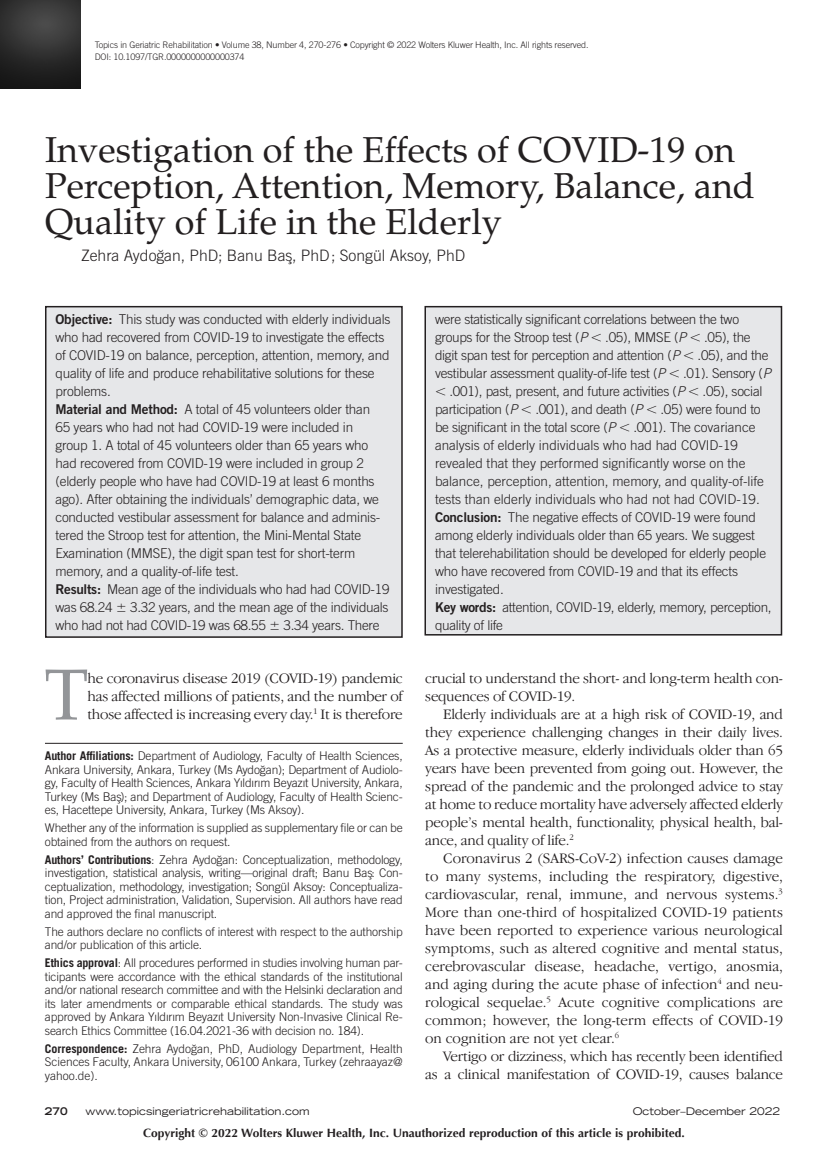
<style>
.page{position:relative;width:837px;height:1161px;background:#fff}
.page>*{position:absolute;margin:0;border:0;box-sizing:border-box;transform-origin:0 0}
.AOPara{font:72.15px "Palatino";color:#939598}
.ArticleTitle{font:36px/36px "Palatino";color:#231f20}
.ArticleAU{font:300 15.75px "Trade Gothic";color:#231f20}
.Para{font:300 15px/18px "Garamond IT Cby BT";letter-spacing:-.015em;color:#231f20;text-align:justify}
.AOPara-2{font:300 15px/18px "Garamond IT Cby BT";letter-spacing:-.015em;color:#231f20;text-align:justify}
.AbstractParaFL{font:300 13.5px/18px "Trade Gothic";letter-spacing:-.015em;color:#231f20}
.AbstractParaFLFirst{font:300 13.5px/18px "Trade Gothic";letter-spacing:-.015em;color:#231f20}
.Kwd{font:300 13.5px/18px "Trade Gothic";letter-spacing:-.02em;color:#231f20}
.AuthorNotes{font:300 12px/13.5px "Trade Gothic";letter-spacing:-.015em;color:#231f20;text-align:justify}
.ArticleAffl{font:300 12px/13.5px "Trade Gothic";letter-spacing:-.015em;color:#231f20;text-align:justify}
.t1{font:700 12px "Optima";color:#231f20}
.t2{font:expanded 10.5px "Trade Gothic LH";color:#231f20}
.t3{font:700 expanded 10.5px "Trade Gothic LH";color:#231f20}
.t4{font:300 9px "Trade Gothic";letter-spacing:-.015em;color:#231f20}
.s1{font-family:"Trade Gothic Bold Two";font-weight:400}
.s2{font-weight:700}
.s3{font-style:italic}
</style>
<div class="page">
<hr style="left:45px;top:743px;width:358px;height:1px;background:#231f20">
<div style="left:46px;top:307px;width:356px;height:330px;background:#e6e7e9"></div>
<div style="left:45px;top:306px;width:358px;height:332px;border:2px solid #231f20"></div>
<div style="left:425px;top:307px;width:357px;height:328px;background:#e6e7e9"></div>
<div style="left:424px;top:306px;width:358px;height:330px;border:2px solid #231f20"></div>
<img style="left:0;top:0;width:81px;height:88px">
<p class="t4" style="left:95px;top:39px;width:495px">Topics in Geriatric Rehabilitation • Volume 38, Number 4, 270-276 • Copyright © 2022 Wolters Kluwer Health, Inc. All rights reserved.</p>
<p class="t4" style="left:95px;top:51px;width:151px">DOI: 10.1097/TGR.0000000000000374</p>
<p class="ArticleTitle" style="left:45px;top:133px;width:711px">Investigation of the Effects of COVID-19 on<br>Perception, Attention, Memory, Balance, and<br>Quality of Life in the Elderly</p>
<p class="ArticleAU" style="left:81px;top:246px;width:386px">Zehra Aydog˘an, PhD; Banu Bas¸, PhD; Songü l Aksoy, PhD</p>
<p class="AbstractParaFLFirst" style="left:56px;top:310px;width:336px"><span class="s1">Objective:</span> This study was conducted with elderly individuals who had recovered from COVID-19 to investigate the effects of COVID-19 on balance, perception, attention, memory, and quality of life and produce rehabilitative solutions for these problems.</p>
<p class="AbstractParaFL" style="left:56px;top:400px;width:326px"><span class="s1">Material and Method:</span> A total of 45 volunteers older than 65 years who had not had COVID-19 were included in group 1. A total of 45 volunteers older than 65 years who had recovered from COVID-19 were included in group 2 (elderly people who have had COVID-19 at least 6 months ago). After obtaining the individuals’ demographic data, we conducted vestibular assessment for balance and adminis&shy;tered the Stroop test for attention, the Mini-Mental State Examination (MMSE), the digit span test for short-term memory, and a quality-of-life test.</p>
<p class="AbstractParaFL" style="left:56px;top:580px;width:336px"><span class="s1">Results:</span> Mean age of the individuals who had had COVID-19 was 68.24</p>
<p class="AbstractParaFL" style="left:56px;top:598px;width:335px;text-indent:75px">3.32 years, and the mean age of the individuals who had not had COVID-19 was 68.55</p>
<p class="AbstractParaFL" style="left:284px;top:616px;width:97px">3.34 years. There</p>
<p class="AOPara" style="left:44px;top:653px;width:46px">T</p>
<p class="AOPara-2" style="left:87px;top:669px;width:317px">he coronavirus disease 2019 (COVID-19) pandemic has affected millions of patients, and the number of those affected is increasing every day.<sup>1</sup> It is therefore</p>
<p class="ArticleAffl" style="left:45px;top:749px;width:359px"><span class="s2">Author Affiliations:</span> Department of Audiology, Faculty of Health Sciences, Ankara University, Ankara, Turkey (Ms Aydog˘an); Department of Audiolo&shy;gy, Faculty of Health Sciences, Ankara Yıldırım Beyazıt University, Ankara, Turkey (Ms Bas¸); and Department of Audiology, Faculty of Health Scienc&shy;es, Hacettepe University, Ankara, Turkey (Ms Aksoy).</p>
<p class="AuthorNotes" style="left:45px;top:821px;width:359px">Whether any of the information is supplied as supplementary file or can be obtained from the authors on request.</p>
<p class="AuthorNotes" style="left:45px;top:853px;width:359px"><span class="s2">Authors’ Contributions</span>: Zehra Aydog˘an: Conceptualization, methodology, investigation, statistical analysis, writing—original draft; Banu Bas¸: Con&shy;ceptualization, methodology, investigation; Songül Aksoy: Conceptualiza&shy;tion, Project administration, Validation, Supervision. All authors have read and approved the final manuscript.</p>
<p class="AuthorNotes" style="left:45px;top:925px;width:359px">The authors declare no conflicts of interest with respect to the authorship and/or publication of this article.</p>
<p class="AuthorNotes" style="left:45px;top:956px;width:359px"><span class="s2">Ethics approval</span>: All procedures performed in studies involving human par&shy;ticipants were accordance with the ethical standards of the institutional and/or national research committee and with the Helsinki declaration and its later amendments or comparable ethical standards. The study was approved by Ankara Yıldırım Beyazıt University Non-Invasive Clinical Re&shy;search Ethics Committee (16.04.2021-36 with decision no. 184).</p>
<p class="AuthorNotes" style="left:45px;top:1042px;width:359px"><span class="s2">Correspondence:</span> Zehra Aydog˘ an, PhD, Audiology Department, Health Sciences Faculty, Ankara University, 06100 Ankara, Turkey (zehraayaz@ yahoo.de).</p>
<p class="AbstractParaFL" style="left:435px;top:310px;width:306px">were statistically significant correlations between the two groups for the Stroop test (<span class="s3">P</span></p>
<p class="AbstractParaFL" style="left:605px;top:328px;width:83px">.05), MMSE (<span class="s3">P</span></p>
<p class="AbstractParaFL" style="left:704px;top:328px;width:48px">.05), the</p>
<p class="AbstractParaFL" style="left:435px;top:346px;width:247px">digit span test for perception and attention (<span class="s3">P</span></p>
<p class="AbstractParaFL" style="left:698px;top:346px;width:72px">.05), and the</p>
<p class="AbstractParaFL" style="left:435px;top:364px;width:232px">vestibular assessment quality-of-life test (<span class="s3">P</span></p>
<p class="AbstractParaFL" style="left:449px;top:364px;width:323px;text-indent:234px">.01). Sensory (<span class="s3">P </span>.001), past, present, and future activities (<span class="s3">P</span></p>
<p class="AbstractParaFL" style="left:703px;top:382px;width:61px">.05), social</p>
<p class="AbstractParaFL" style="left:435px;top:400px;width:84px">participation (<span class="s3">P</span></p>
<p class="AbstractParaFL" style="left:535px;top:400px;width:109px">.001), and death (<span class="s3">P</span></p>
<p class="AbstractParaFL" style="left:660px;top:400px;width:102px">.05) were found to</p>
<p class="AbstractParaFL" style="left:435px;top:418px;width:182px">be significant in the total score (<span class="s3">P</span></p>
<p class="AbstractParaFL" style="left:435px;top:418px;width:331px;text-indent:199px">.001). The covariance analysis of elderly individuals who had had COVID-19 revealed that they performed significantly worse on the balance, perception, attention, memory, and quality-of-life tests than elderly individuals who had not had COVID-19.</p>
<p class="AbstractParaFL" style="left:435px;top:508px;width:333px"><span class="s1">Conclusion:</span> The negative effects of COVID-19 were found among elderly individuals older than 65 years. We suggest that telerehabilitation should be developed for elderly people who have recovered from COVID-19 and that its effects investigated.</p>
<p class="Kwd" style="left:435px;top:598px;width:338px"><span class="s1">Key words:</span> attention, COVID-19, elderly, memory, perception, quality of life</p>
<p class="AOPara-2" style="left:425px;top:669px;width:359px">crucial to understand the short- and long-term health con&shy;sequences of COVID-19.</p>
<p class="Para" style="left:425px;top:705px;width:359px;text-indent:18px">Elderly individuals are at a high risk of COVID-19, and they experience challenging changes in their daily lives.<br>As a protective measure, elderly individuals older than 65 years have been prevented from going out. However, the spread of the pandemic and the prolonged advice to stay at home to reduce mortality have adversely affected elderly people’s mental health, functionality, physical health, bal&shy;ance, and quality of life.<sup>2</sup></p>
<p class="Para" style="left:425px;top:849px;width:359px;text-indent:18px">Coronavirus 2 (SARS-CoV-2) infection causes damage to many systems, including the respiratory, digestive, cardiovascular, renal, immune, and nervous systems.<sup>3<br></sup>More than one-third of hospitalized COVID-19 patients have been reported to experience various neurological symptoms, such as altered cognitive and mental status, cerebrovascular disease, headache, vertigo, anosmia, and aging during the acute phase of infection<sup>4</sup> and neu&shy;rological sequelae.<sup>5</sup> Acute cognitive complications are common; however, the long-term effects of COVID-19 on cognition are not yet clear.<sup>6</sup></p>
<p class="Para" style="left:425px;top:1047px;width:359px;text-align:right">Vertigo or dizziness, which has recently been identified<br>as a clinical manifestation of COVID-19, causes balance</p>
<p class="t3" style="left:45px;top:1104px;width:24px">270</p>
<p class="t2" style="left:85px;top:1104px;width:226px">www.topicsingeriatricrehabilitation.com</p>
<p class="t2" style="left:633px;top:1104px;width:149px">October–December 2022</p>
<p class="t1" style="left:143px;top:1126px;width:543px">Copyright © 2022 Wolters Kluwer Health, Inc. Unauthorized reproduction of this article is prohibited.</p>
</div>
